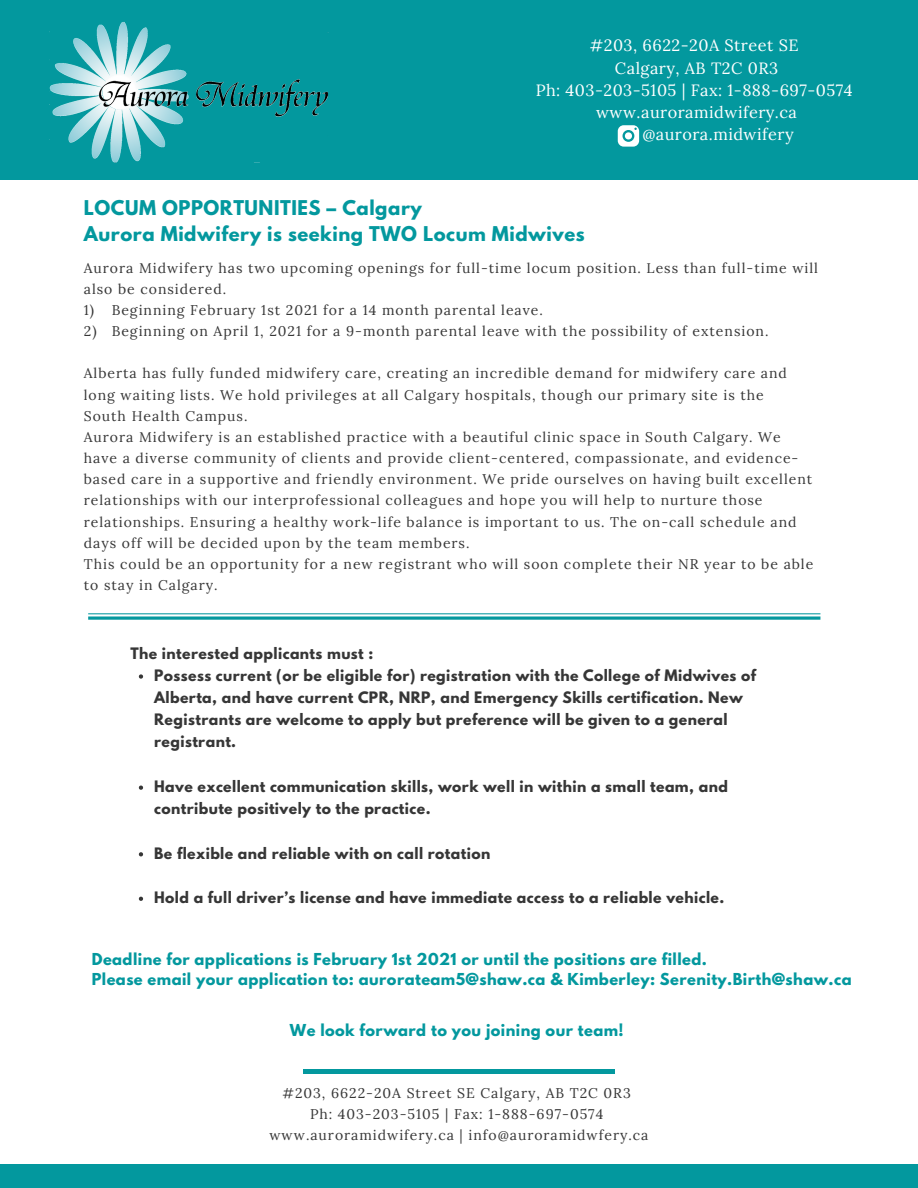
<style>
.page{position:relative;width:918px;height:1188px;background:#fff}
.page>*{position:absolute;margin:0;border:0;box-sizing:border-box;transform-origin:0 0}
.t1{font:700 18px/26px "League Spartan";letter-spacing:.03em;color:#03989e}
.t2{font:16.35px "Lora";letter-spacing:.03em;color:#fff}
.t3{font:700 14.55px/19.8px "League Spartan";letter-spacing:.03em;color:#03989e}
.t4{font:13.95px/21.1px "Lora";letter-spacing:.07em;color:#363636}
.t5{font:700 13.95px/22.2px "League Spartan";letter-spacing:.03em;color:#363636}
</style>
<div class="page">
<div style="left:0;top:0;width:918px;height:179px;background:#03989e"></div>
<hr style="left:88px;top:613px;width:732px;height:1px;background:#03989e">
<svg style="left:88px;top:616px;width:732px;height:4px;background:#34acb0"></svg>
<div style="left:303px;top:1069px;width:312px;height:5px;background:#03989e"></div>
<div style="left:0;top:1164px;width:918px;height:24px;background:#03989e"></div>
<svg style="left:618px;top:125px;width:21px;height:22px"></svg>
<svg style="left:139px;top:674px;width:4px;height:5px"></svg>
<svg style="left:139px;top:786px;width:4px;height:4px"></svg>
<svg style="left:139px;top:852px;width:4px;height:4px"></svg>
<svg style="left:139px;top:897px;width:4px;height:4px"></svg>
<img style="left:49px;top:22px;width:280px;height:141px">
<p class="t2" style="left:590px;top:35px;width:210px">#203, 6622-20A Street SE</p>
<p class="t2" style="left:615px;top:57px;width:165px">Calgary, AB T2C 0R3</p>
<p class="t2" style="left:536px;top:79px;width:318px">Ph: 403-203-5105 | Fax: 1-888-697-0574</p>
<p class="t2" style="left:596px;top:102px;width:202px">www.auroramidwifery.ca</p>
<p class="t2" style="left:642px;top:124px;width:153px">@aurora.midwifery</p>
<p class="t1" style="left:84px;top:197px;width:502px">LOCUM OPPORTUNITIES – Calgary<br>Aurora Midwifery is seeking TWO Locum Midwives</p>
<p class="t4" style="left:84px;top:257px;width:736px">Aurora Midwifery has two upcoming openings for full-time locum position. Less than full-time will also be considered.<br>1)<br>2)</p>
<p class="t4" style="left:84px;top:363px;width:731px">Alberta has fully funded midwifery care, creating an incredible demand for midwifery care and long waiting lists. We hold privileges at all Calgary hospitals, though our primary site is the<br>South Health Campus.<br>Aurora Midwifery is an established practice with a beautiful clinic space in South Calgary. We have a diverse community of clients and provide client-centered, compassionate, and evidence&shy;based care in a supportive and friendly environment. We pride ourselves on having built excellent relationships with our interprofessional colleagues and hope you will help to nurture those relationships. Ensuring a healthy work-life balance is important to us. The on-call schedule and days off will be decided upon by the team members.<br>This could be an opportunity for a new registrant who will soon complete their NR year to be able to stay in Calgary.</p>
<p class="t4" style="left:112px;top:299px;width:658px">Beginning February 1st 2021 for a 14 month parental leave.<br>Beginning on April 1, 2021 for a 9-month parental leave with the possibility of extension.</p>
<p class="t5" style="left:130px;top:644px;width:244px">The interested applicants must :</p>
<p class="t5" style="left:154px;top:666px;width:603px">Possess current (or be eligible for) registration with the College of Midwives of Alberta, and have current CPR, NRP, and Emergency Skills certification. New Registrants are welcome to apply but preference will be given to a general registrant.</p>
<p class="t5" style="left:154px;top:777px;width:575px">Have excellent communication skills, work well in within a small team, and contribute positively to the practice.</p>
<p class="t5" style="left:154px;top:844px;width:338px">Be flexible and reliable with on call rotation</p>
<p class="t5" style="left:154px;top:888px;width:572px">Hold a full driver’s license and have immediate access to a reliable vehicle.</p>
<p class="t3" style="left:92px;top:951px;width:761px">Deadline for applications is February 1st 2021 or until the positions are filled.<br>Please email your application to: aurorateam5@shaw.ca &amp; Kimberley: Serenity.Birth@shaw.ca</p>
<p class="t3" style="left:290px;top:1022px;width:335px">We look forward to you joining our team!</p>
<p class="t4" style="left:269px;top:1082px;width:381px;text-align:center">#203, 6622-20A Street SE Calgary, AB T2C 0R3<br>Ph: 403-203-5105 | Fax: 1-888-697-0574 www.auroramidwifery.ca | info@auroramidwfery.ca</p>
</div>
